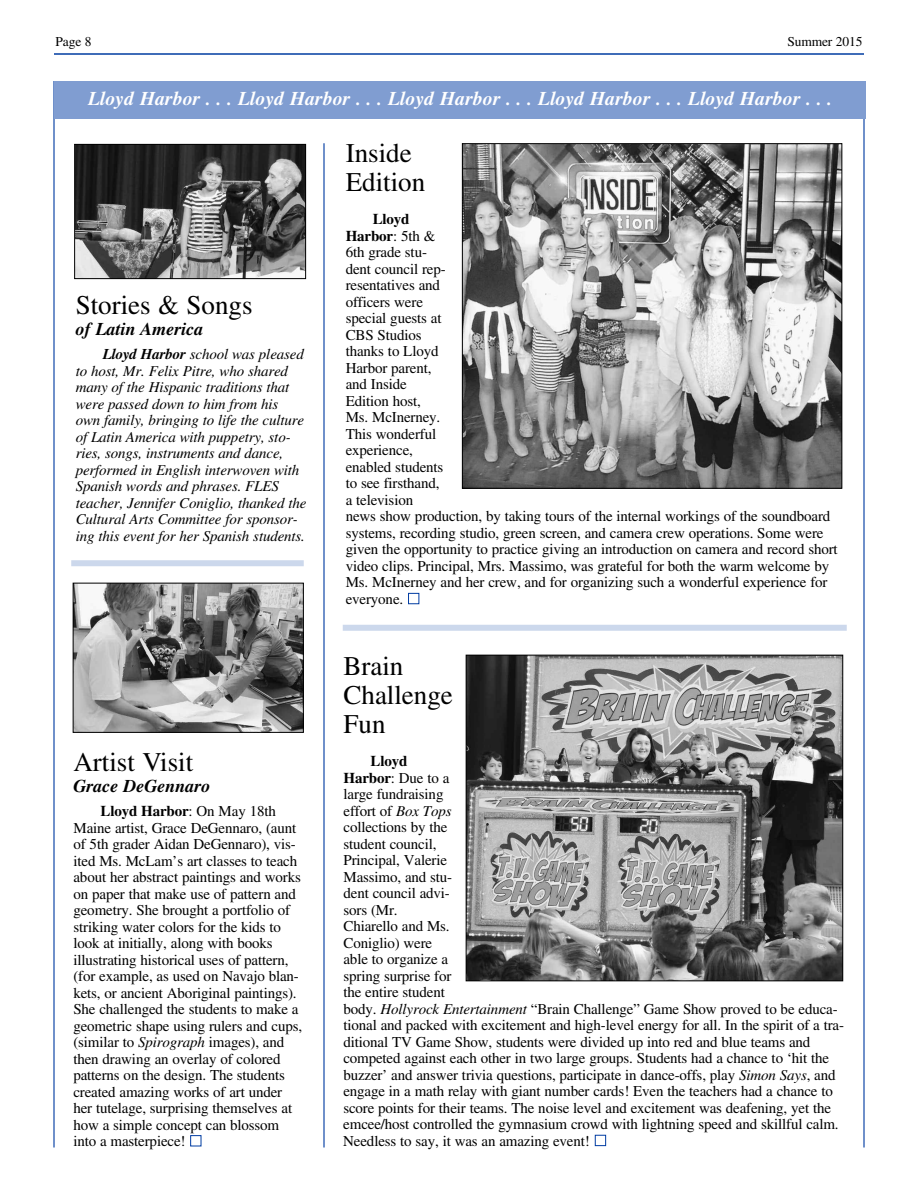
<style>
.page{position:relative;width:918px;height:1188px;background:#fff}
.page>*{position:absolute;margin:0;border:0;box-sizing:border-box;transform-origin:0 0}
.t1{font:27px/29px "Times";color:#000}
.t2{font:italic 700 19.5px "Times";letter-spacing:.01em;color:#fff}
.t3{font:italic 700 18px "Times";color:#000}
.t4{font:15px/16.5px "Times";letter-spacing:-.01em;color:#000}
.t5{font:italic 15px/16.5px "Times";letter-spacing:-.01em;color:#000}
.t6{font:13.5px "Times";letter-spacing:-.01em;color:#000}
.s1{font-weight:700}
.s2{font-style:italic}
.s3{color:#fff}
</style>
<div class="page">
<hr style="left:54px;top:53px;width:810px;height:2px;background:#003ca2">
<hr style="left:53px;top:81px;width:2px;height:1067px;background:#003ca2">
<hr style="left:323px;top:143px;width:2px;height:1005px;background:#003ca2">
<hr style="left:863px;top:81px;width:2px;height:1067px;background:#003ca2">
<div style="left:55px;top:81px;width:811px;height:37px;background:#809dd1"></div>
<div style="left:343px;top:625px;width:504px;height:6px;background:#ccd8ec"></div>
<div style="left:71px;top:560px;width:233px;height:6px;background:#ccd8ec"></div>
<img style="left:76px;top:146px;width:228px;height:131px">
<div style="left:74px;top:144px;width:232px;height:135px;border:1px solid #000"></div>
<img style="left:464px;top:145px;width:376px;height:342px">
<div style="left:462px;top:143px;width:380px;height:346px;border:1px solid #000"></div>
<img style="left:75px;top:585px;width:227px;height:146px">
<div style="left:73px;top:583px;width:231px;height:150px;border:1px solid #000"></div>
<img style="left:468px;top:657px;width:373px;height:322px">
<div style="left:466px;top:655px;width:377px;height:326px;border:1px solid #000"></div>
<p class="t6" style="left:56px;top:37px;width:38px">Page 8</p>
<p class="t6" style="left:787px;top:37px;width:77px">Summer 2015</p>
<h2 class="t2" style="left:88px;top:91px;width:746px">Lloyd Harbor . . . Lloyd Harbor . . . Lloyd Harbor . . . Lloyd Harbor . . . Lloyd Harbor . . .</h2>
<h1 class="t1" style="left:76px;top:294px;width:178px">Stories &amp; Songs</h1>
<p class="t3" style="left:76px;top:323px;width:129px">of Latin America</p>
<p class="t5" style="left:76px;top:348px;width:232px;text-indent:27px"><span class="s1">Lloyd Harbor</span> school was pleased to host, Mr. Felix Pitre, who shared many of the Hispanic traditions that were passed down to him from his own family, bringing to life the culture of Latin America with puppetry, sto&shy;ries, songs, instruments and dance, performed in English interwoven with Spanish words and phrases. FLES teacher, Jennifer Coniglio, thanked the Cultural Arts Committee for sponsor&shy;ing this event for her Spanish students.</p>
<h1 class="t1" style="left:74px;top:750px;width:121px">Artist Visit</h1>
<p class="t3" style="left:74px;top:780px;width:138px">Grace DeGennaro</p>
<p class="t4" style="left:73px;top:804px;width:230px;text-indent:27px"><span class="s1">Lloyd Harbor</span>: On May 18th Maine artist, Grace DeGennaro, (aunt of 5th grader Aidan DeGennaro), vis&shy;ited Ms. McLam’s art classes to teach about her abstract paintings and works on paper that make use of pattern and geometry. She brought a portfolio of striking water colors for the kids to look at initially, along with books illustrating historical uses of pattern, (for example, as used on Navajo blan&shy;kets, or ancient Aboriginal paintings).<br>She challenged the students to make a geometric shape using rulers and cups, (similar to <span class="s2">Spirograph</span> images), and then drawing an overlay of colored patterns on the design. The students created amazing works of art under her tutelage, surprising themselves at how a simple concept can blossom into a masterpiece! <span class="s3">■</span></p>
<h1 class="t1" style="left:346px;top:141px;width:81px">Inside<br>Edition</h1>
<p class="t4" style="left:346px;top:212px;width:494px;text-indent:27px"><span class="s1">Lloyd<br>Harbor</span>: 5th &amp;<br>6th grade stu-<br>dent council rep-<br>resentatives and<br>officers were<br>special guests at<br>CBS Studios<br>thanks to Lloyd<br>Harbor parent,<br>and Inside<br>Edition host,<br>Ms. McInerney.<br>This wonderful<br>experience,<br>enabled students<br>to see firsthand,<br>a television<br>news show production, by taking tours of the internal workings of the soundboard systems, recording studio, green screen, and camera crew operations. Some were given the opportunity to practice giving an introduction on camera and record short video clips. Principal, Mrs. Massimo, was grateful for both the warm welcome by<br>Ms. McInerney and her crew, and for organizing such a wonderful experience for everyone. <span class="s3">■</span></p>
<h1 class="t1" style="left:344px;top:654px;width:111px">Brain<br>Challenge<br>Fun</h1>
<p class="t4" style="left:343px;top:754px;width:502px;text-indent:27px"><span class="s1">Lloyd<br>Harbor</span>: Due to a<br>large fundraising<br>effort of <span class="s2">Box Tops<br></span>collections by the<br>student council,<br>Principal, Valerie<br>Massimo, and stu-<br>dent council advi-<br>sors (Mr.<br>Chiarello and Ms.<br>Coniglio) were<br>able to organize a<br>spring surprise for<br>the entire student<br>body. <span class="s2">Hollyrock Entertainment</span> “Brain Challenge” Game Show proved to be educa&shy;tional and packed with excitement and high-level energy for all. In the spirit of a tra&shy;ditional TV Game Show, students were divided up into red and blue teams and competed against each other in two large groups. Students had a chance to ‘hit the buzzer’ and answer trivia questions, participate in dance-offs, play <span class="s2">Simon Says</span>, and engage in a math relay with giant number cards! Even the teachers had a chance to score points for their teams. The noise level and excitement was deafening, yet the emcee/host controlled the gymnasium crowd with lightning speed and skillful calm.<br>Needless to say, it was an amazing event! <span class="s3">■</span></p>
</div>
